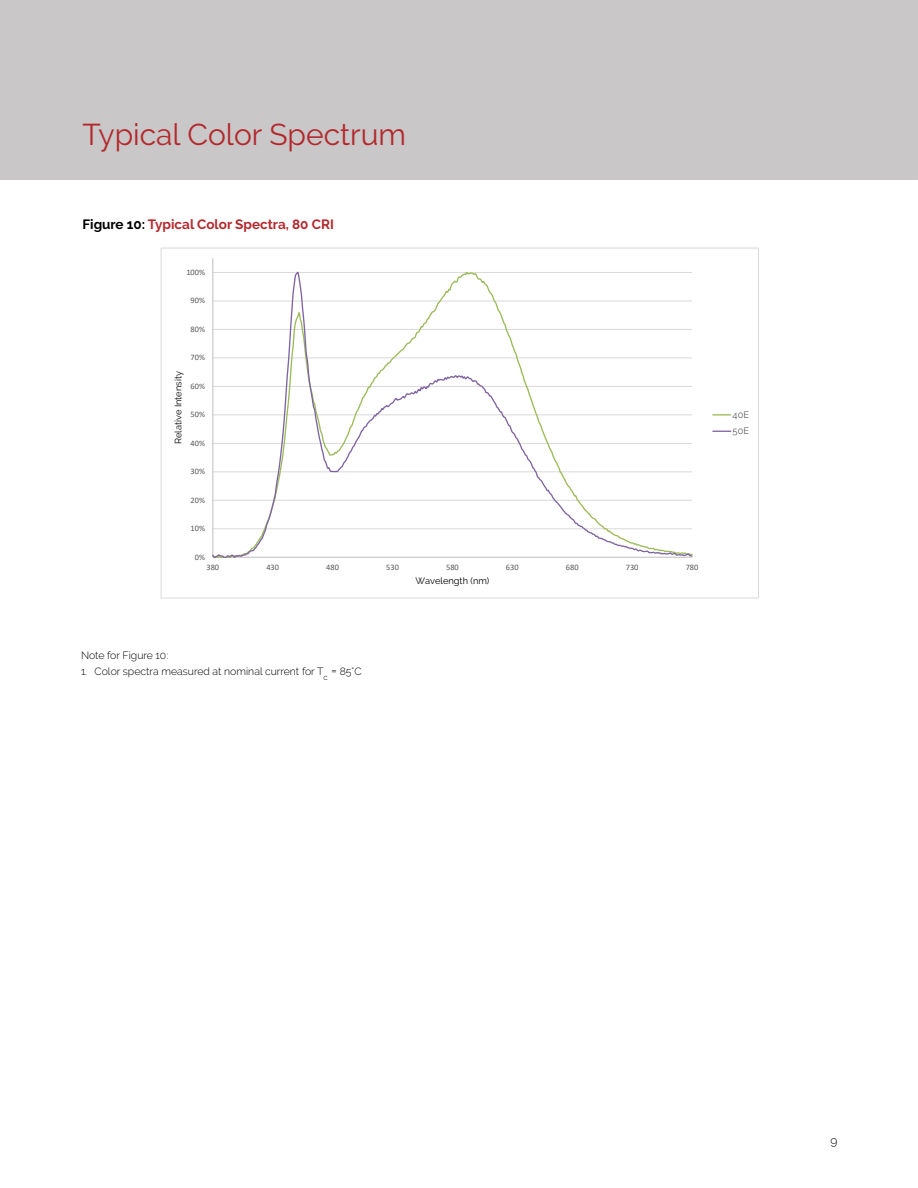
<style>
.page{position:relative;width:918px;height:1188px;background:#fff}
.page>*{position:absolute;margin:0;border:0;box-sizing:border-box;transform-origin:0 0}
.t1{font:30px "Raleway";color:#b3282d}
.t2{font:700 13.5px "Raleway";color:#b3282d}
.t3{font:300 12px "Raleway";color:#000}
.t4{font:300 10.5px "Raleway";color:#000}
.t5{font:9.3px "Raleway";color:#000}
.t6{font:9.3px/16.4px "Raleway";color:#595959}
.t7{font:8.4px "Calibri";color:#595959}
.s1{color:#000}
.s2{font-size:13.5px}
</style>
<div class="page">
<div style="left:0;top:0;width:918px;height:180px;background:#c9c7c7"></div>
<hr style="left:213px;top:258px;width:1px;height:299px;background:#bfbfbf">
<svg style="left:213px;top:271px;width:480px;height:287px"></svg>
<svg style="left:713px;top:414px;width:18px;height:2px"></svg>
<svg style="left:713px;top:431px;width:18px;height:1px"></svg>
<h1 class="t1" style="left:82px;top:117px;width:325px">Typical Color Spectrum</h1>
<p class="t2" style="left:82px;top:216px;width:253px"><span class="s1">Figure 10:</span> Typical Color Spectra, 80 CRI</p>
<p class="t7" style="left:186px;top:266px;width:20px">100%</p>
<p class="t7" style="left:191px;top:295px;width:16px">90%</p>
<p class="t7" style="left:191px;top:323px;width:16px">80%</p>
<p class="t7" style="left:191px;top:352px;width:16px">70%</p>
<p class="t5" style="left:173px;top:444px;width:75px;rotate:-90deg">Relative Intensity</p>
<p class="t7" style="left:191px;top:380px;width:16px">60%</p>
<p class="t7" style="left:191px;top:409px;width:16px">50%</p>
<p class="t7" style="left:191px;top:437px;width:16px">40%</p>
<p class="t7" style="left:191px;top:466px;width:16px">30%</p>
<p class="t7" style="left:191px;top:494px;width:16px">20%</p>
<p class="t7" style="left:191px;top:522px;width:16px">10%</p>
<p class="t7" style="left:195px;top:551px;width:12px">0%</p>
<p class="t7" style="left:207px;top:562px;width:14px">380</p>
<p class="t7" style="left:266px;top:562px;width:14px">430</p>
<p class="t7" style="left:326px;top:562px;width:14px">480</p>
<p class="t7" style="left:386px;top:562px;width:14px">530</p>
<p class="t7" style="left:446px;top:562px;width:14px">580</p>
<p class="t7" style="left:506px;top:562px;width:14px">630</p>
<p class="t7" style="left:566px;top:562px;width:14px">680</p>
<p class="t7" style="left:626px;top:562px;width:14px">730</p>
<p class="t7" style="left:686px;top:562px;width:14px">780</p>
<p class="t4" style="left:81px;top:649px;width:89px">Note for Figure 10:</p>
<p class="t4" style="left:81px;top:665px;width:282px">1. Color spectra measured at nominal current for T<sub>c</sub> <span class="s2">=</span> 85°C</p>
<p class="t5" style="left:415px;top:576px;width:75px">Wavelength (nm)</p>
<p class="t6" style="left:733px;top:406px;width:18px">40E<br>50E</p>
<p class="t3" style="left:830px;top:1134px;width:8px">9</p>
</div>
